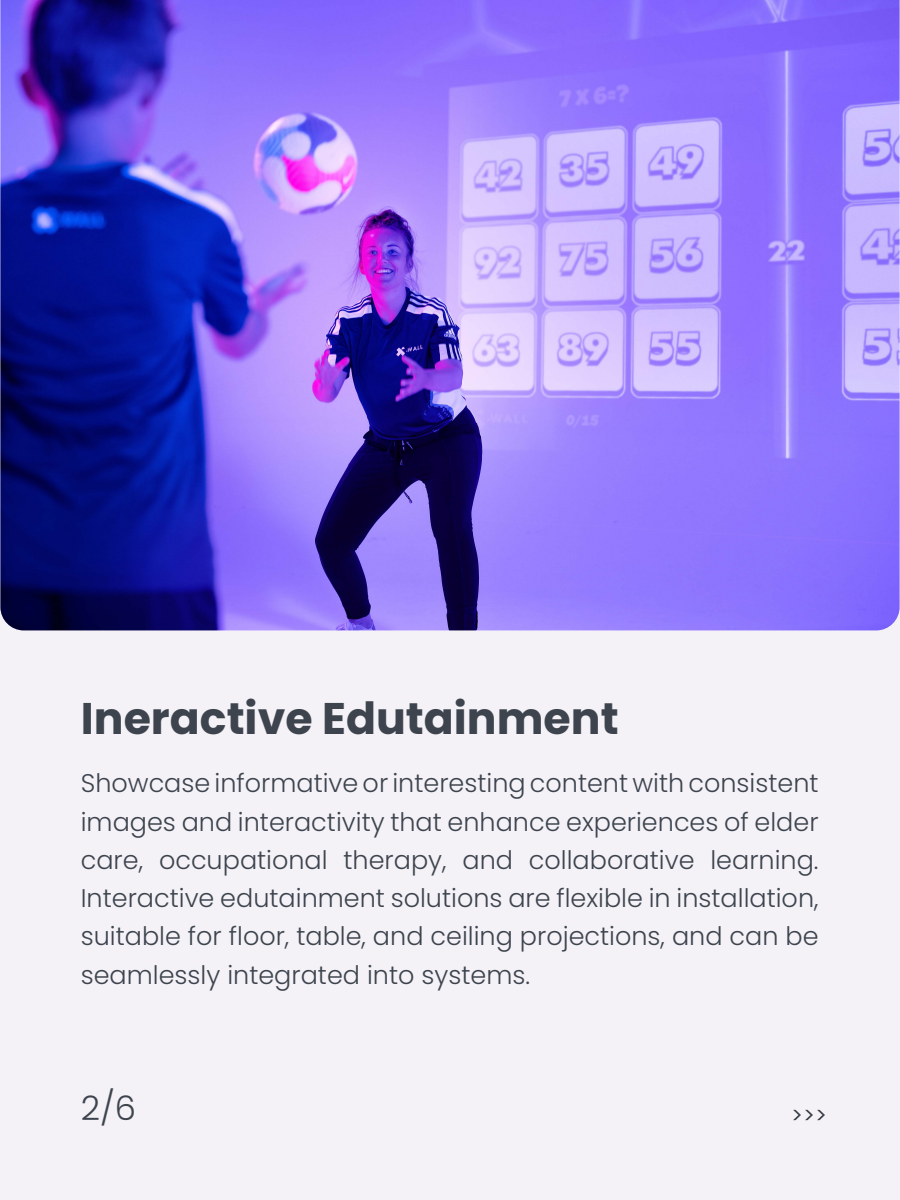
<style>
.page{position:relative;width:900px;height:1200px;background:#f4f2f7}
.page>*{position:absolute;margin:0;border:0;box-sizing:border-box;transform-origin:0 0}
.t1{font:700 44.25px "Poppins";color:#3d444e}
.t2{font:300 33.75px "Poppins";color:#3d444e}
.t3{font:300 25.5px/38.2px "Poppins";color:#3d444e;text-align:justify}
</style>
<div class="page">
<svg style="left:793px;top:1110px;width:32px;height:10px"></svg>
<img style="left:0;top:0;width:900px;height:630px">
<h1 class="t1" style="left:81px;top:693px;width:539px">Ineractive Edutainment</h1>
<p class="t3" style="left:81px;top:764px;width:739px">Showcase informative or interesting content with consistent images and interactivity that enhance experiences of elder care, occupational therapy, and collaborative learning.<br>Interactive edutainment solutions are flexible in installation, suitable for floor, table, and ceiling projections, and can be seamlessly integrated into systems.</p>
<h2 class="t2" style="left:81px;top:1089px;width:57px">2/6</h2>
</div>
